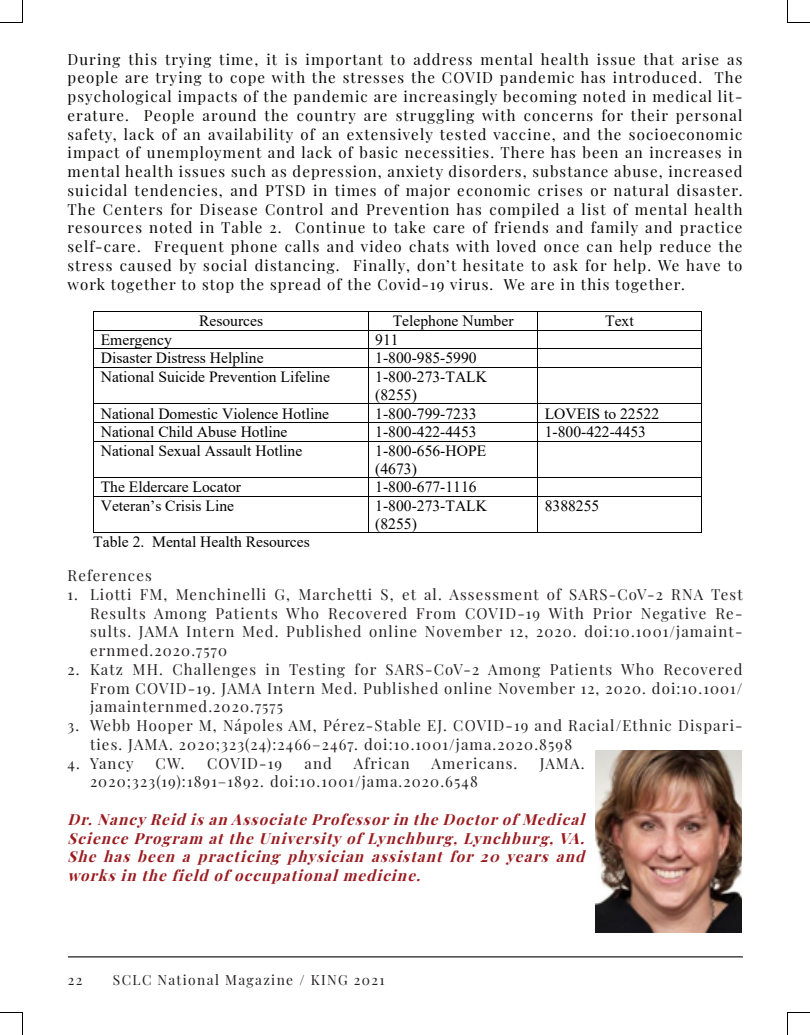
<style>
.page{position:relative;width:810px;height:1035px;background:#fff}
.page>*{position:absolute;margin:0;border:0;box-sizing:border-box;transform-origin:0 0}
.t1{font:15.62px/17.8px "Times New Roman";color:#000}
.t2{font:15px/18.8px "Playfair Display";letter-spacing:.075em;color:#040503;text-align:justify}
.t3{font:15px/18.8px "Playfair Display";letter-spacing:.075em;color:#231f20;text-align:justify}
.t4{font:italic 15px/18.8px "Playfair Display";letter-spacing:.075em;color:#9b1b20;text-align:justify}
.t5{font:13.75px "Playfair Display";letter-spacing:.1em;color:#231f20}
</style>
<div class="page">
<img style="left:596px;top:751px;width:145px;height:181px">
<hr style="left:94px;top:311px;width:274px;height:1px;background:#000">
<hr style="left:368px;top:311px;width:170px;height:1px;background:#000">
<hr style="left:538px;top:311px;width:163px;height:1px;background:#000">
<hr style="left:94px;top:330px;width:274px;height:1px;background:#000">
<hr style="left:368px;top:330px;width:170px;height:1px;background:#000">
<hr style="left:538px;top:330px;width:163px;height:1px;background:#000">
<hr style="left:94px;top:348px;width:274px;height:1px;background:#000">
<hr style="left:368px;top:348px;width:170px;height:1px;background:#000">
<hr style="left:538px;top:348px;width:163px;height:1px;background:#000">
<svg style="left:93px;top:311px;width:1px;height:57px"></svg>
<hr style="left:94px;top:367px;width:274px;height:1px;background:#000">
<svg style="left:368px;top:312px;width:1px;height:55px"></svg>
<hr style="left:368px;top:367px;width:170px;height:1px;background:#000">
<hr style="left:538px;top:367px;width:163px;height:1px;background:#000">
<svg style="left:701px;top:311px;width:1px;height:57px"></svg>
<hr style="left:93px;top:368px;width:1px;height:36px;background:#000">
<hr style="left:368px;top:368px;width:1px;height:36px;background:#000">
<hr style="left:538px;top:368px;width:1px;height:36px;background:#000">
<hr style="left:701px;top:368px;width:1px;height:36px;background:#000">
<hr style="left:94px;top:404px;width:274px;height:1px;background:#000">
<hr style="left:368px;top:404px;width:170px;height:1px;background:#000">
<hr style="left:538px;top:404px;width:163px;height:1px;background:#000">
<hr style="left:94px;top:422px;width:274px;height:1px;background:#000">
<hr style="left:368px;top:422px;width:170px;height:1px;background:#000">
<hr style="left:538px;top:422px;width:163px;height:1px;background:#000">
<svg style="left:93px;top:404px;width:1px;height:37px"></svg>
<hr style="left:94px;top:441px;width:274px;height:1px;background:#000">
<svg style="left:368px;top:405px;width:1px;height:36px"></svg>
<hr style="left:368px;top:441px;width:170px;height:1px;background:#000">
<hr style="left:538px;top:441px;width:163px;height:1px;background:#000">
<svg style="left:701px;top:404px;width:1px;height:37px"></svg>
<hr style="left:93px;top:441px;width:1px;height:36px;background:#000">
<hr style="left:368px;top:441px;width:1px;height:36px;background:#000">
<hr style="left:538px;top:441px;width:1px;height:36px;background:#000">
<hr style="left:701px;top:441px;width:1px;height:36px;background:#000">
<hr style="left:94px;top:477px;width:274px;height:1px;background:#000">
<hr style="left:368px;top:477px;width:170px;height:1px;background:#000">
<hr style="left:538px;top:477px;width:163px;height:1px;background:#000">
<svg style="left:93px;top:477px;width:1px;height:20px"></svg>
<hr style="left:94px;top:496px;width:274px;height:1px;background:#000">
<svg style="left:368px;top:478px;width:1px;height:18px"></svg>
<hr style="left:368px;top:496px;width:170px;height:1px;background:#000">
<hr style="left:538px;top:496px;width:163px;height:1px;background:#000">
<svg style="left:701px;top:477px;width:1px;height:20px"></svg>
<hr style="left:93px;top:497px;width:1px;height:36px;background:#000">
<hr style="left:94px;top:533px;width:274px;height:1px;background:#000">
<hr style="left:368px;top:497px;width:1px;height:36px;background:#000">
<hr style="left:368px;top:533px;width:170px;height:1px;background:#000">
<hr style="left:538px;top:497px;width:1px;height:36px;background:#000">
<hr style="left:538px;top:533px;width:163px;height:1px;background:#000">
<hr style="left:701px;top:497px;width:1px;height:36px;background:#000">
<hr style="left:68px;top:956px;width:675px;height:2px;background:#231f20">
<svg style="left:0;top:0;width:23px;height:23px"></svg>
<svg style="left:787px;top:0;width:23px;height:23px"></svg>
<svg style="left:0;top:1012px;width:23px;height:23px"></svg>
<svg style="left:787px;top:1012px;width:23px;height:23px"></svg>
<p class="t2" style="left:68px;top:48px;width:677px">During this trying time, it is important to address mental health issue that arise as people are trying to cope with the stresses the COVID pandemic has introduced. The psychological impacts of the pandemic are increasingly becoming noted in medical lit&shy;erature. People around the country are struggling with concerns for their personal safety, lack of an availability of an extensively tested vaccine, and the socioeconomic impact of unemployment and lack of basic necessities. There has been an increases in mental health issues such as depression, anxiety disorders, substance abuse, increased suicidal tendencies, and PTSD in times of major economic crises or natural disaster.<br>The Centers for Disease Control and Prevention has compiled a list of mental health resources noted in Table 2. Continue to take care of friends and family and practice self-care. Frequent phone calls and video chats with loved once can help reduce the stress caused by social distancing. Finally, don’t hesitate to ask for help. We have to work together to stop the spread of the Covid-19 virus. We are in this together.</p>
<p class="t1" style="left:199px;top:312px;width:66px">Resources</p>
<p class="t1" style="left:393px;top:312px;width:122px">Telephone Number</p>
<p class="t1" style="left:605px;top:312px;width:30px">Text</p>
<p class="t1" style="left:101px;top:330px;width:73px">Emergency</p>
<p class="t1" style="left:375px;top:330px;width:25px">911</p>
<p class="t1" style="left:101px;top:349px;width:164px">Disaster Distress Helpline</p>
<p class="t1" style="left:375px;top:349px;width:103px">1-800-985-5990</p>
<p class="t1" style="left:101px;top:368px;width:231px">National Suicide Prevention Lifeline</p>
<p class="t1" style="left:375px;top:368px;width:113px">1-800-273-TALK (8255)</p>
<p class="t1" style="left:101px;top:404px;width:230px">National Domestic Violence Hotline</p>
<p class="t1" style="left:375px;top:404px;width:103px">1-800-799-7233</p>
<p class="t1" style="left:545px;top:404px;width:116px">LOVEIS to 22522</p>
<p class="t1" style="left:101px;top:422px;width:188px">National Child Abuse Hotline</p>
<p class="t1" style="left:375px;top:422px;width:103px">1-800-422-4453</p>
<p class="t1" style="left:545px;top:422px;width:103px">1-800-422-4453</p>
<p class="t1" style="left:101px;top:441px;width:203px">National Sexual Assault Hotline</p>
<p class="t1" style="left:375px;top:441px;width:112px;line-height:18.1px">1-800-656-HOPE (4673)</p>
<p class="t1" style="left:101px;top:478px;width:142px">The Eldercare Locator</p>
<p class="t1" style="left:375px;top:478px;width:103px">1-800-677-1116</p>
<p class="t1" style="left:101px;top:496px;width:135px">Veteran’s Crisis Line</p>
<p class="t1" style="left:375px;top:496px;width:113px">1-800-273-TALK (8255)</p>
<p class="t1" style="left:545px;top:496px;width:56px">8388255</p>
<p class="t1" style="left:93px;top:533px;width:218px">Table 2. Mental Health Resources</p>
<p class="t3" style="left:68px;top:565px;width:86px">References</p>
<p class="t3" style="left:90px;top:584px;width:654px;text-indent:-22px">1. Liotti FM, Menchinelli G, Marchetti S, et al. Assessment of SARS-CoV-2 RNA Test Results Among Patients Who Recovered From COVID-19 With Prior Negative Re&shy;sults. JAMA Intern Med. Published online November 12, 2020. doi:10.1001/jamaint&shy;ernmed.2020.7570</p>
<p class="t3" style="left:90px;top:659px;width:654px;text-indent:-22px">2. Katz MH. Challenges in Testing for SARS-CoV-2 Among Patients Who Recovered From COVID-19. JAMA Intern Med. Published online November 12, 2020. doi:10.1001/ jamainternmed.2020.7575</p>
<p class="t3" style="left:90px;top:715px;width:654px;text-indent:-22px">3. Webb Hooper M, Nápoles AM, Pérez-Stable EJ. COVID-19 and Racial/Ethnic Dispari&shy;ties. JAMA. 2020;323(24):2466–2467. doi:10.1001/jama.2020.8598</p>
<p class="t3" style="left:68px;top:752px;width:68px">4. Yancy</p>
<p class="t3" style="left:156px;top:752px;width:128px">CW. COVID-19</p>
<p class="t3" style="left:305px;top:752px;width:29px">and</p>
<p class="t3" style="left:354px;top:752px;width:57px">African</p>
<p class="t3" style="left:432px;top:752px;width:87px">Americans.</p>
<p class="t3" style="left:540px;top:752px;width:46px">JAMA.</p>
<p class="t3" style="left:90px;top:771px;width:389px">2020;323(19):1891–1892. doi:10.1001/jama.2020.6548</p>
<p class="t4" style="left:68px;top:809px;width:524px">Dr.Nancy Reid isan Associate Professorin the DoctorofMedical Science Program atthe University ofLynchburg,Lynchburg,VA.<br>She has been a practicing physician assistant for 20 years and worksin the field ofoccupationalmedicine.</p>
<p class="t1" style="left:93px;top:622px;width:566px">Dr. Nancy Reid is an Associate Professor in the Doctor of Medical Science Program at the</p>
<p class="t1" style="left:93px;top:658px;width:340px">years and works in the field of occupational medicine.</p>
<p class="t5" style="left:68px;top:969px;width:16px">22</p>
<p class="t5" style="left:113px;top:969px;width:273px">SCLC National Magazine / KING 2021</p>
</div>
